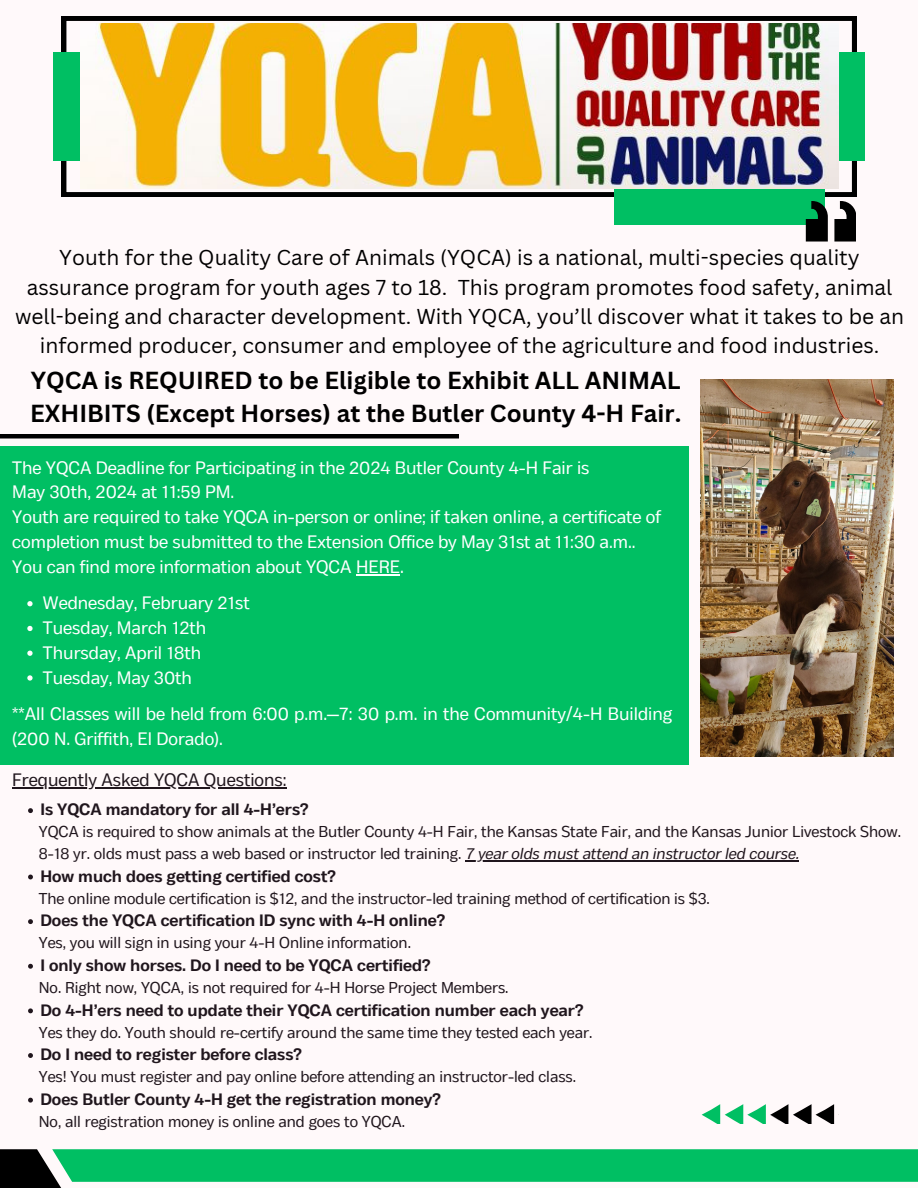
<style>
.page{position:relative;width:918px;height:1188px;background:#fff9fa}
.page>*{position:absolute;margin:0;border:0;box-sizing:border-box;transform-origin:0 0}
.t1{font:700 24px/32.7px "Canva Sans";color:#000}
.t2{font:21px/29.2px "Canva Sans";color:#000;text-align:center}
.t3{font:18px/24.8px "Body Text";color:#fff}
.t4{font:18px "Body Text";color:#20161d}
.t5{font:700 16.5px "Body Text";color:#20161d}
.t6{font:15.75px "Body Text";color:#20161d}
.s1{font-style:italic}
</style>
<div class="page">
<svg style="left:0;top:1149px;width:918px;height:39px"></svg>
<div style="left:0;top:446px;width:689px;height:319px;background:#00bf63"></div>
<div style="left:0;top:434px;width:459px;height:5px;background:#000"></div>
<img style="left:701px;top:380px;width:192px;height:376px">
<svg style="left:701px;top:1104px;width:134px;height:19px"></svg>
<svg style="left:62px;top:16px;width:794px;height:180px"></svg>
<div style="left:614px;top:150px;width:210px;height:74px;background:#00bf63"></div>
<svg style="left:806px;top:201px;width:50px;height:41px"></svg>
<div style="left:838px;top:52px;width:26px;height:109px;background:#00bf63"></div>
<div style="left:54px;top:52px;width:26px;height:109px;background:#00bf63"></div>
<img style="left:80px;top:23px;width:758px;height:166px">
<hr style="left:356px;top:574px;width:44px;height:2px;background:#fff">
<svg style="left:27px;top:601px;width:6px;height:5px"></svg>
<svg style="left:27px;top:626px;width:6px;height:5px"></svg>
<svg style="left:27px;top:651px;width:6px;height:5px"></svg>
<svg style="left:27px;top:675px;width:6px;height:6px"></svg>
<hr style="left:12px;top:787px;width:275px;height:2px;background:#20161d">
<svg style="left:28px;top:808px;width:5px;height:5px"></svg>
<hr style="left:465px;top:860px;width:334px;height:2px;background:#20161d">
<svg style="left:28px;top:875px;width:5px;height:4px"></svg>
<svg style="left:28px;top:919px;width:5px;height:5px"></svg>
<svg style="left:28px;top:964px;width:5px;height:5px"></svg>
<svg style="left:28px;top:1008px;width:5px;height:5px"></svg>
<svg style="left:28px;top:1053px;width:5px;height:5px"></svg>
<svg style="left:28px;top:1098px;width:5px;height:5px"></svg>
<p class="t2" style="left:15px;top:243px;width:890px">Youth for the Quality Care of Animals (YQCA) is a national, multi-species quality assurance program for youth ages 7 to 18. This program promotes food safety, animal well-being and character development. With YQCA, you’ll discover what it takes to be an informed producer, consumer and employee of the agriculture and food industries.</p>
<h3 class="t1" style="left:30px;top:364px;width:653px">YQCA is REQUIRED to be Eligible to Exhibit ALL ANIMAL<br>EXHIBITS (Except Horses) at the Butler County 4-H Fair.</h3>
<p class="t3" style="left:12px;top:456px;width:650px">The YQCA Deadline for Participating in the 2024 Butler County 4-H Fair is<br>May 30th, 2024 at 11:59 PM.<br>Youth are required to take YQCA in-person or online; if taken online, a certificate of completion must be submitted to the Extension Office by May 31st at 11:30 a.m..<br>You can find more information about YQCA HERE.</p>
<h2 class="t3" style="left:43px;top:592px;width:208px">Wednesday, February 21st</h2>
<h1 class="t3" style="left:43px;top:617px;width:165px">Tuesday, March 12th</h1>
<h3 class="t3" style="left:43px;top:642px;width:160px">Thursday, April 18th</h3>
<h3 class="t3" style="left:43px;top:666px;width:151px">Tuesday, May 30th</h3>
<h3 class="t3" style="left:12px;top:703px;width:661px">**All Classes will be held from 6:00 p.m.—7: 30 p.m. in the Community/4-H Building (200 N. Griffith, El Dorado).</h3>
<h3 class="t4" style="left:12px;top:769px;width:276px">Frequently Asked YQCA Questions:</h3>
<h3 class="t5" style="left:40px;top:800px;width:270px">Is YQCA mandatory for all 4-H’ers?</h3>
<h3 class="t6" style="left:39px;top:823px;width:864px">YQCA is required to show animals at the Butler County 4-H Fair, the Kansas State Fair, and the Kansas Junior Livestock Show.</h3>
<h3 class="t6" style="left:39px;top:845px;width:761px">8-18 yr. olds must pass a web based or instructor led training. <span class="s1">7 year olds must attend an instructor led course.</span></h3>
<h3 class="t5" style="left:40px;top:866px;width:297px">How much does getting certified cost?</h3>
<p class="t6" style="left:39px;top:889px;width:673px">The online module certification is $12, and the instructor-led training method of certification is $3.</p>
<p class="t5" style="left:40px;top:911px;width:406px">Does the YQCA certification ID sync with 4-H online?</p>
<p class="t6" style="left:39px;top:934px;width:374px">Yes, you will sign in using your 4-H Online information.</p>
<h3 class="t5" style="left:40px;top:956px;width:392px">I only show horses. Do I need to be YQCA certified?</h3>
<p class="t6" style="left:39px;top:978px;width:471px">No. Right now, YQCA, is not required for 4-H Horse Project Members.</p>
<h3 class="t5" style="left:40px;top:1000px;width:545px">Do 4-H’ers need to update their YQCA certification number each year?</h3>
<p class="t6" style="left:39px;top:1023px;width:555px">Yes they do. Youth should re-certify around the same time they tested each year.</p>
<h3 class="t5" style="left:40px;top:1045px;width:263px">Do I need to register before class?</h3>
<p class="t6" style="left:39px;top:1068px;width:539px">Yes! You must register and pay online before attending an instructor-led class.</p>
<h3 class="t5" style="left:40px;top:1090px;width:402px">Does Butler County 4-H get the registration money?</h3>
<p class="t6" style="left:39px;top:1112px;width:368px">No, all registration money is online and goes to YQCA.</p>
</div>
